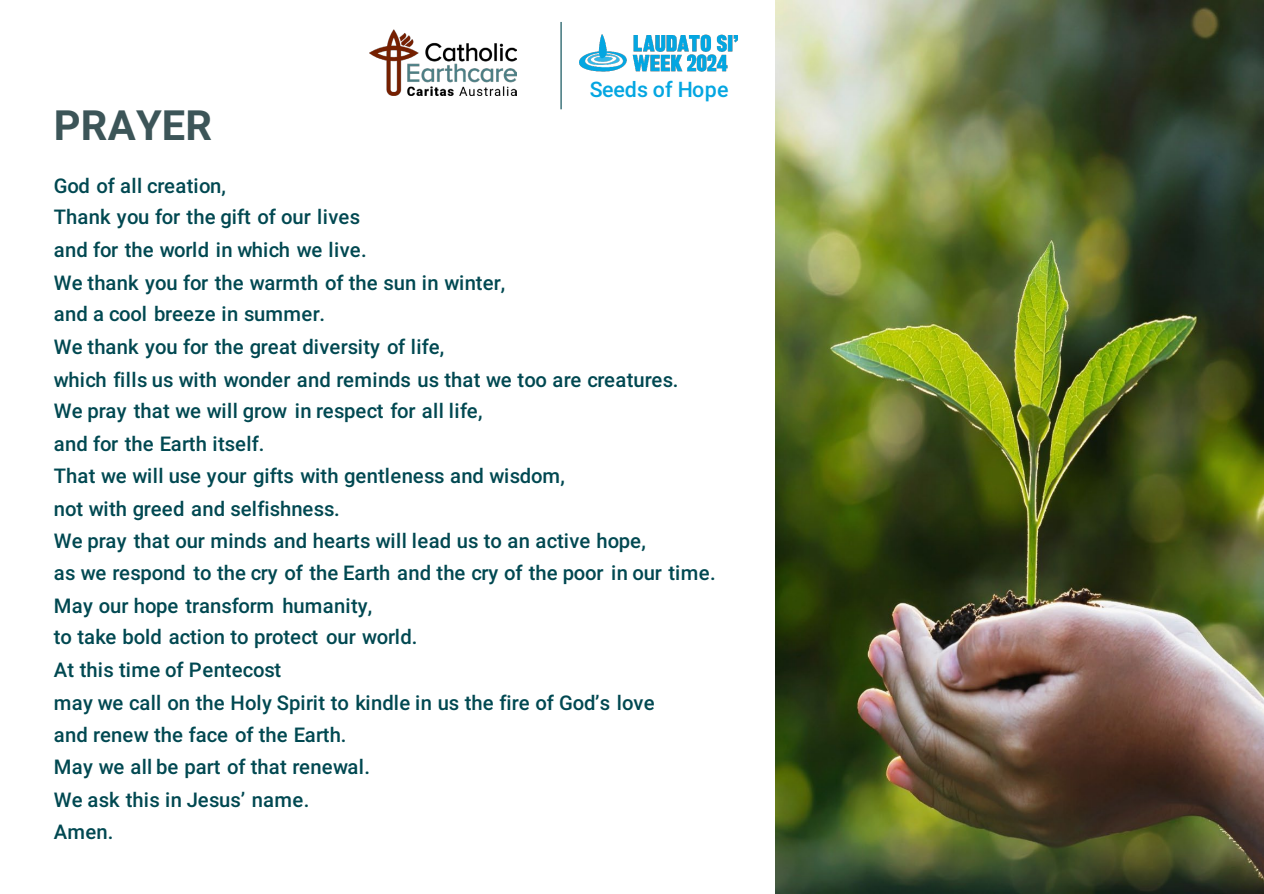
<style>
.page{position:relative;width:1264px;height:894px;background:#fff}
.page>*{position:absolute;margin:0;border:0;box-sizing:border-box;transform-origin:0 0}
.t1{font:700 41.7px "Roboto";letter-spacing:.005em;color:#3c5558}
.t2{font:500 21.3px "Roboto";color:#04a6e1}
.t3{font:500 20.25px "Roboto";color:#004851}
</style>
<div class="page">
<img style="left:775px;top:0;width:488px;height:893px">
<img style="left:369px;top:29px;width:147px;height:67px">
<img style="left:579px;top:34px;width:159px;height:38px">
<hr style="left:560px;top:22px;width:1px;height:87px;background:#004851">
<p class="t1" style="left:54px;top:96px;width:160px">PRAYER</p>
<p class="t2" style="left:590px;top:74px;width:140px">Seeds of Hope</p>
<p class="t3" style="left:54px;top:171px;width:174px">God of all creation,</p>
<p class="t3" style="left:54px;top:203px;width:308px">Thank you for the gift of our lives</p>
<p class="t3" style="left:54px;top:235px;width:314px">and for the world in which we live.</p>
<p class="t3" style="left:54px;top:268px;width:453px">We thank you for the warmth of the sun in winter,</p>
<p class="t3" style="left:54px;top:300px;width:273px">and a cool breeze in summer.</p>
<p class="t3" style="left:54px;top:332px;width:392px">We thank you for the great diversity of life,</p>
<p class="t3" style="left:54px;top:365px;width:626px">which fills us with wonder and reminds us that we too are creatures.</p>
<p class="t3" style="left:54px;top:396px;width:430px">We pray that we will grow in respect for all life,</p>
<p class="t3" style="left:54px;top:429px;width:212px">and for the Earth itself.</p>
<p class="t3" style="left:54px;top:462px;width:512px">That we will use your gifts with gentleness and wisdom,</p>
<p class="t3" style="left:54px;top:494px;width:287px">not with greed and selfishness.</p>
<p class="t3" style="left:54px;top:526px;width:593px">We pray that our minds and hearts will lead us to an active hope,</p>
<p class="t3" style="left:54px;top:558px;width:663px">as we respond to the cry of the Earth and the cry of the poor in our time.</p>
<p class="t3" style="left:54px;top:591px;width:320px">May our hope transform humanity,</p>
<p class="t3" style="left:54px;top:622px;width:365px">to take bold action to protect our world.</p>
<p class="t3" style="left:54px;top:655px;width:229px">At this time of Pentecost</p>
<p class="t3" style="left:54px;top:688px;width:602px">may we call on the Holy Spirit to kindle in us the fire of God’s love</p>
<p class="t3" style="left:54px;top:720px;width:294px">and renew the face of the Earth.</p>
<p class="t3" style="left:54px;top:752px;width:318px">May we all be part of that renewal.</p>
<p class="t3" style="left:54px;top:784px;width:257px">We ask this in Jesus’ name.</p>
<p class="t3" style="left:54px;top:817px;width:61px">Amen.</p>
</div>
